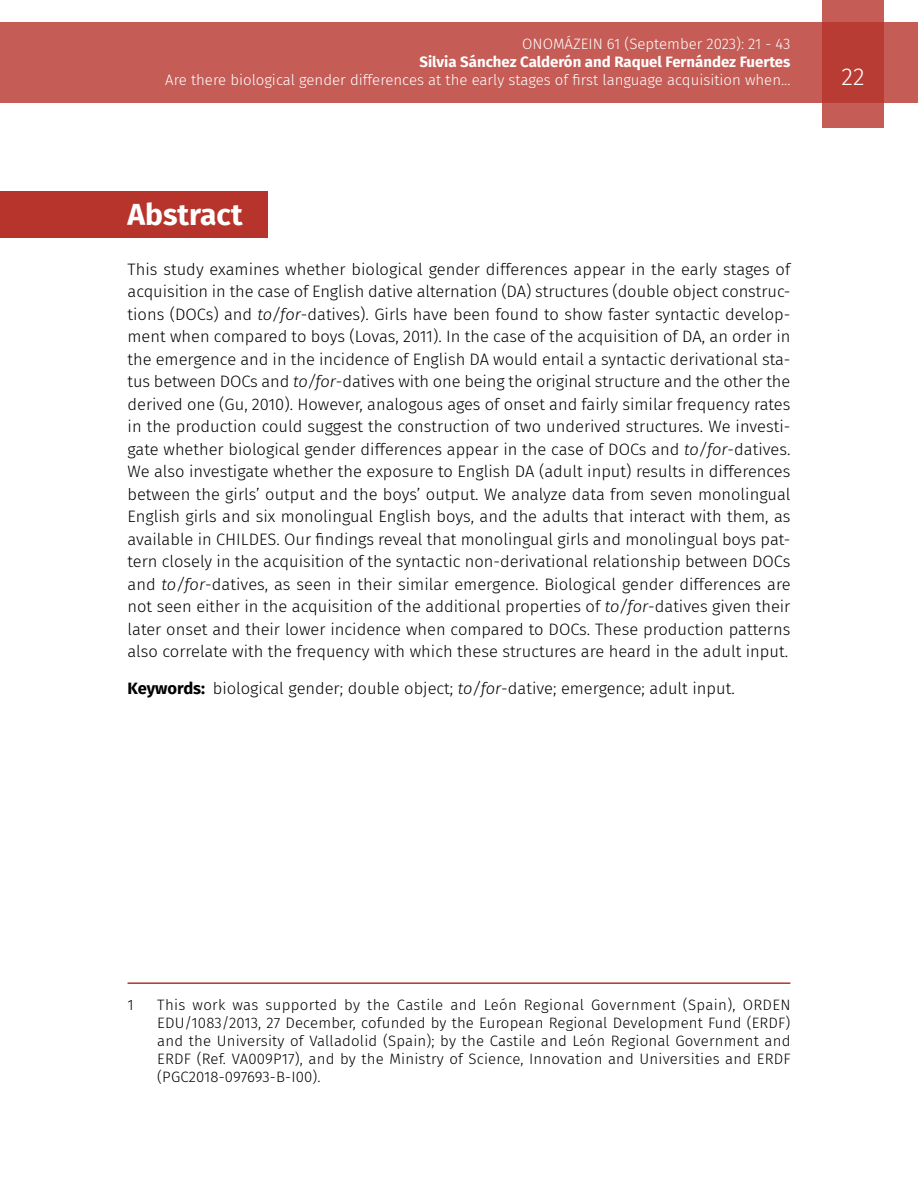
<style>
.page{position:relative;width:918px;height:1188px;background:#fff}
.page>*{position:absolute;margin:0;border:0;box-sizing:border-box;transform-origin:0 0}
.t1{font:700 30px "Fira Sans";color:#fff}
.t2{font:300 24px "Fira Sans";color:#fff}
.t3{font:300 16.5px/22.5px "Fira Sans";color:#000;text-align:justify}
.t4{font:300 15px/18px "Fira Sans";letter-spacing:.01em;color:#000;text-align:justify}
.t5{font:300 15px "Fira Sans";color:#fff}
.t6{font:700 15px "Fira Sans";color:#fff}
.s1{font-style:italic}
.s2{font-weight:700}
</style>
<div class="page">
<div style="left:0;top:23px;width:918px;height:80px;background:#c55c56"></div>
<svg style="left:822px;top:0;width:62px;height:128px;background:#bd4740"></svg>
<hr style="left:128px;top:982px;width:662px;height:2px;background:#b7342c">
<div style="left:0;top:191px;width:268px;height:47px;background:#b7342c"></div>
<p class="t5" style="left:522px;top:34px;width:270px">ONOMÁZEIN 61 (September 2023): 21 - 43</p>
<p class="t6" style="left:420px;top:50px;width:372px">Silvia Sánchez Calderón and Raquel Fernández Fuertes</p>
<p class="t5" style="left:165px;top:70px;width:627px">Are there biological gender differences at the early stages of first language acquisition when...</p>
<h2 class="t2" style="left:842px;top:60px;width:24px">22</h2>
<h1 class="t1" style="left:128px;top:190px;width:117px">Abstract</h1>
<p class="t3" style="left:128px;top:258px;width:665px">This study examines whether biological gender differences appear in the early stages of acquisition in the case of English dative alternation (DA) structures (double object construc&shy;tions (DOCs) and <span class="s1">to/for</span>-datives). Girls have been found to show faster syntactic develop&shy;ment when compared to boys (Lovas, 2011). In the case of the acquisition of DA, an order in the emergence and in the incidence of English DA would entail a syntactic derivational sta&shy;tus between DOCs and <span class="s1">to/for</span>-datives with one being the original structure and the other the derived one (Gu, 2010). However, analogous ages of onset and fairly similar frequency rates in the production could suggest the construction of two underived structures. We investi&shy;gate whether biological gender differences appear in the case of DOCs and <span class="s1">to/for</span>-datives.<br>We also investigate whether the exposure to English DA (adult input) results in differences between the girls’ output and the boys’ output. We analyze data from seven monolingual English girls and six monolingual English boys, and the adults that interact with them, as available in CHILDES. Our findings reveal that monolingual girls and monolingual boys pat&shy;tern closely in the acquisition of the syntactic non-derivational relationship between DOCs and <span class="s1">to/for</span>-datives, as seen in their similar emergence. Biological gender differences are not seen either in the acquisition of the additional properties of <span class="s1">to/for</span>-datives given their later onset and their lower incidence when compared to DOCs. These production patterns also correlate with the frequency with which these structures are heard in the adult input.</p>
<p class="t3" style="left:128px;top:677px;width:609px"><span class="s2">Keywords:</span> biological gender; double object; <span class="s1">to/for</span>-dative; emergence; adult input.</p>
<p class="t4" style="left:128px;top:995px;width:8px">1</p>
<p class="t4" style="left:157px;top:995px;width:635px">This work was supported by the Castile and León Regional Government (Spain), ORDEN EDU/1083/2013, 27 December, cofunded by the European Regional Development Fund (ERDF) and the University of Valladolid (Spain); by the Castile and León Regional Government and ERDF (Ref. VA009P17), and by the Ministry of Science, Innovation and Universities and ERDF (PGC2018-097693-B-I00).</p>
</div>
